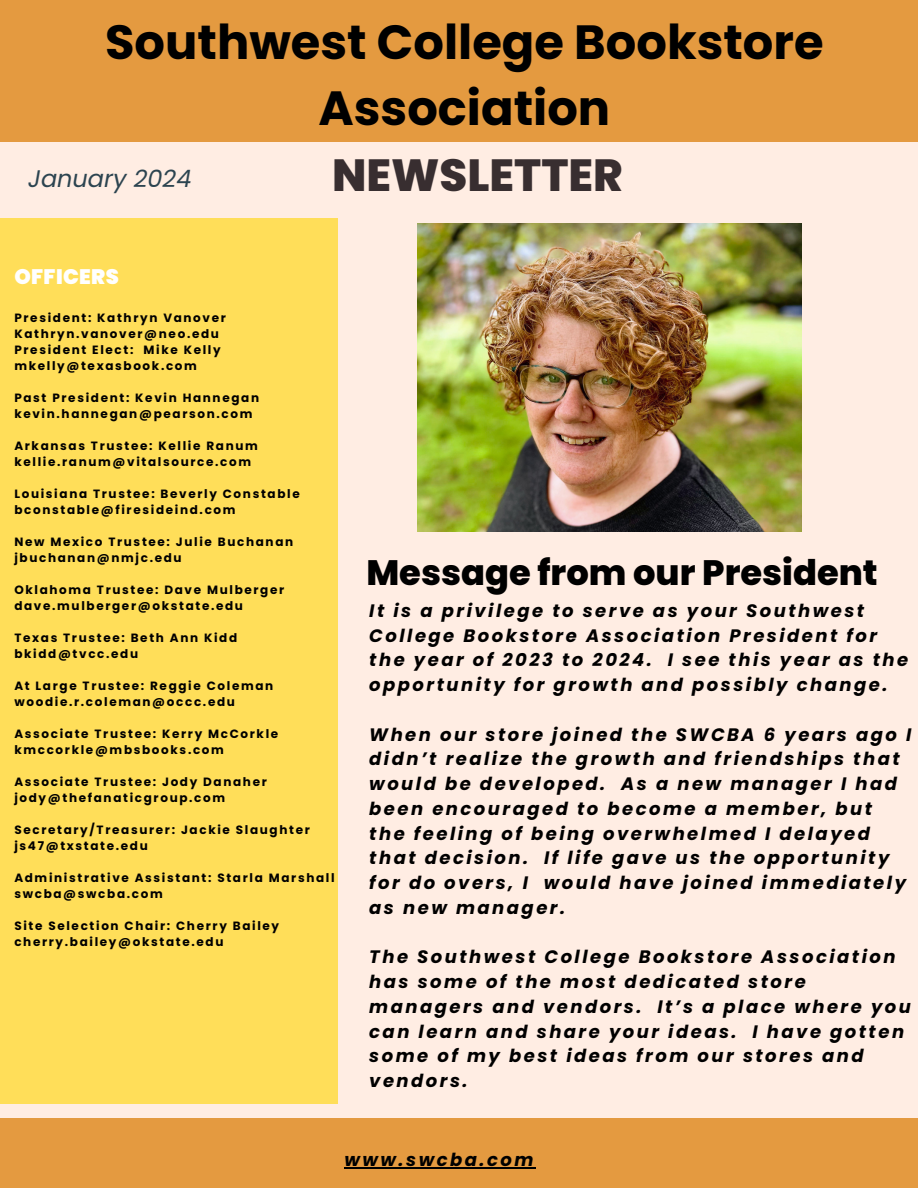
<style>
.page{position:relative;width:918px;height:1188px;background:#ffede3}
.page>*{position:absolute;margin:0;border:0;box-sizing:border-box;transform-origin:0 0}
.t1{font:700 48px/66.3px "Poppins";color:#000;text-align:center}
.t2{font:800 45px "Poppins";color:#382e30}
.t3{font:800 35.25px "Poppins";color:#000}
.t4{font:italic 24px "Poppins";color:#2c4450}
.t5{font:900 21px "Poppins";letter-spacing:.015em;color:#fff}
.t6{font:italic 700 18px/24.8px "Poppins";letter-spacing:.14em;color:#000}
.t7{font:700 12px/16px "Poppins";letter-spacing:.14em;color:#000}
</style>
<div class="page">
<img style="left:417px;top:224px;width:384px;height:308px">
<div style="left:0;top:218px;width:338px;height:886px;background:#ffde59"></div>
<div style="left:0;top:1118px;width:918px;height:70px;background:#e49a40"></div>
<div style="left:0;top:0;width:918px;height:142px;background:#e49a40"></div>
<hr style="left:344px;top:1168px;width:192px;height:1px;background:#000">
<p class="t1" style="left:105px;top:9px;width:720px">Southwest College Bookstore<br>Association</p>
<p class="t4" style="left:28px;top:162px;width:165px">January 2024</p>
<p class="t2" style="left:332px;top:144px;width:292px">NEWSLETTER</p>
<p class="t5" style="left:14px;top:261px;width:106px">OFFICERS</p>
<p class="t7" style="left:14px;top:310px;width:213px">President: Kathryn Vanover<br>Kathryn.vanover@neo.edu</p>
<p class="t7" style="left:14px;top:342px;width:208px">President Elect: Mike Kelly mkelly@texasbook.com</p>
<p class="t7" style="left:14px;top:390px;width:246px">Past President: Kevin Hannegan kevin.hannegan@pearson.com</p>
<p class="t7" style="left:14px;top:438px;width:245px">Arkansas Trustee: Kellie Ranum kellie.ranum@vitalsource.com</p>
<p class="t7" style="left:14px;top:486px;width:287px">Louisiana Trustee: Beverly Constable</p>
<p class="t7" style="left:14px;top:502px;width:223px">bconstable@firesideind.com</p>
<p class="t7" style="left:14px;top:534px;width:280px">New Mexico Trustee: Julie Buchanan</p>
<p class="t7" style="left:14px;top:550px;width:169px">jbuchanan@nmjc.edu</p>
<p class="t7" style="left:14px;top:582px;width:271px">Oklahoma Trustee: Dave Mulberger</p>
<p class="t7" style="left:14px;top:598px;width:230px">dave.mulberger@okstate.edu</p>
<p class="t7" style="left:14px;top:630px;width:224px">Texas Trustee: Beth Ann Kidd bkidd@tvcc.edu</p>
<p class="t7" style="left:14px;top:678px;width:260px">At Large Trustee: Reggie Coleman woodie.r.coleman@occc.edu</p>
<p class="t7" style="left:14px;top:726px;width:265px">Associate Trustee: Kerry McCorkle kmccorkle@mbsbooks.com</p>
<p class="t7" style="left:14px;top:774px;width:254px">Associate Trustee: Jody Danaher jody@thefanaticgroup.com</p>
<p class="t7" style="left:14px;top:822px;width:297px">Secretary/Treasurer: Jackie Slaughter js47@txstate.edu</p>
<p class="t7" style="left:14px;top:870px;width:322px">Administrative Assistant: Starla Marshall swcba@swcba.com</p>
<p class="t7" style="left:14px;top:918px;width:266px">Site Selection Chair: Cherry Bailey cherry.bailey@okstate.edu</p>
<p class="t3" style="left:366px;top:548px;width:513px">Message from our President</p>
<p class="t6" style="left:369px;top:598px;width:541px">It is a privilege to serve as your Southwest College Bookstore Association President for the year of 2023 to 2024. I see this year as the opportunity for growth and possibly change.</p>
<p class="t6" style="left:369px;top:722px;width:544px">When our store joined the SWCBA 6 years ago I didn’t realize the growth and friendships that would be developed. As a new manager I had been encouraged to become a member, but the feeling of being overwhelmed I delayed that decision. If life gave us the opportunity for do overs, I would have joined immediately as new manager.</p>
<p class="t6" style="left:369px;top:945px;width:543px">The Southwest College Bookstore Association has some of the most dedicated store managers and vendors. It’s a place where you can learn and share your ideas. I have gotten some of my best ideas from our stores and vendors.</p>
<p class="t6" style="left:344px;top:1148px;width:191px">www.swcba.com</p>
</div>
